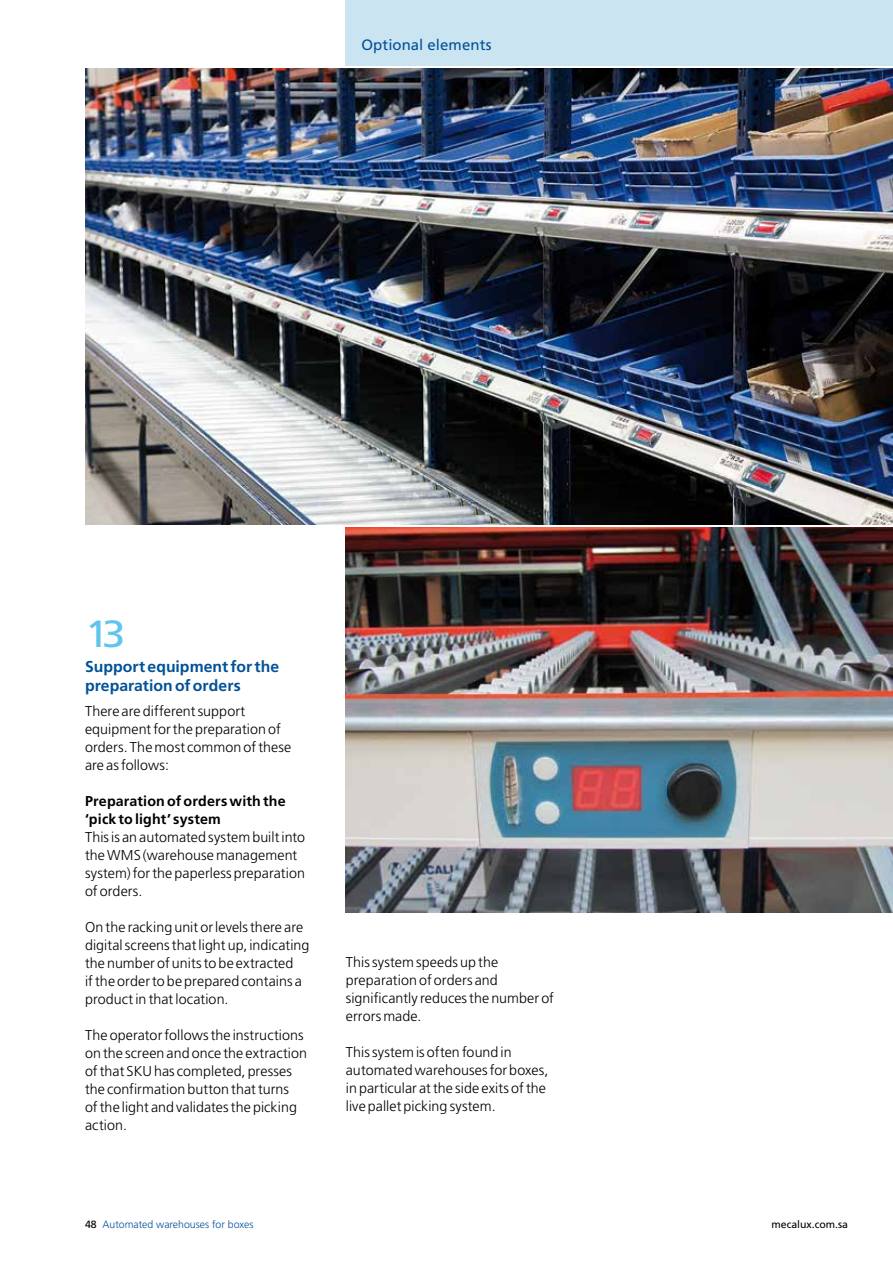
<style>
.page{position:relative;width:893px;height:1263px;background:#fff}
.page>*{position:absolute;margin:0;border:0;box-sizing:border-box;transform-origin:0 0}
.t1{font:37.8px "Frutiger LT Std";color:#5ec5ed;scale:1.11 1}
.t2{font:700 15.75px/18.8px "Frutiger LT Std";letter-spacing:.005em;color:#005198}
.t3{font:15px "Frutiger LT Std";letter-spacing:.005em;color:#005198}
.t4{font:300 14.25px/18px "Frutiger LT Std";letter-spacing:.005em;color:#000}
.t5{font:700 14.25px/18px "Frutiger LT Std";letter-spacing:.015em;color:#000}
.t6{font:300 10.5px "Frutiger LT Std";color:#005198}
.t7{font:10.5px "Frutiger LT Std";color:#000}
.s1{font-weight:400;color:#000}
</style>
<div class="page">
<img style="left:85px;top:68px;width:808px;height:456px">
<img style="left:346px;top:527px;width:547px;height:386px">
<div style="left:346px;top:0;width:547px;height:65px;background:#cbe4f1"></div>
<p class="t3" style="left:361px;top:35px;width:132px">Optional elements</p>
<h1 class="t1" style="left:85px;top:611px;width:38px">13</h1>
<p class="t2" style="left:85px;top:658px;width:196px">Support equipment for the preparation of orders</p>
<p class="t4" style="left:85px;top:702px;width:208px">There are different support equipment for the preparation of orders. The most common of these are as follows:</p>
<p class="t5" style="left:85px;top:792px;width:202px">Preparation of orders with the ‘pick to light’ system</p>
<p class="t4" style="left:85px;top:828px;width:222px">This is an automated system built into the WMS (warehouse management system) for the paperless preparation of orders.</p>
<p class="t4" style="left:85px;top:918px;width:226px">On the racking unit or levels there are digital screens that light up, indicating the number of units to be extracted<br>if the order to be prepared contains a product in that location.</p>
<p class="t4" style="left:85px;top:1026px;width:224px">The operator follows the instructions on the screen and once the extraction of that SKU has completed, presses the confirmation button that turns<br>of the light and validates the picking action.</p>
<p class="t4" style="left:346px;top:954px;width:210px">This system speeds up the preparation of orders and significantly reduces the number of errors made.</p>
<p class="t4" style="left:346px;top:1044px;width:204px">This system is often found in automated warehouses for boxes, in particular at the side exits of the live pallet picking system.</p>
<p class="t6" style="left:85px;top:1219px;width:170px"><span class="s1">48</span> Automated warehouses for boxes</p>
<p class="t7" style="left:771px;top:1218px;width:78px">mecalux.com.sa</p>
</div>
